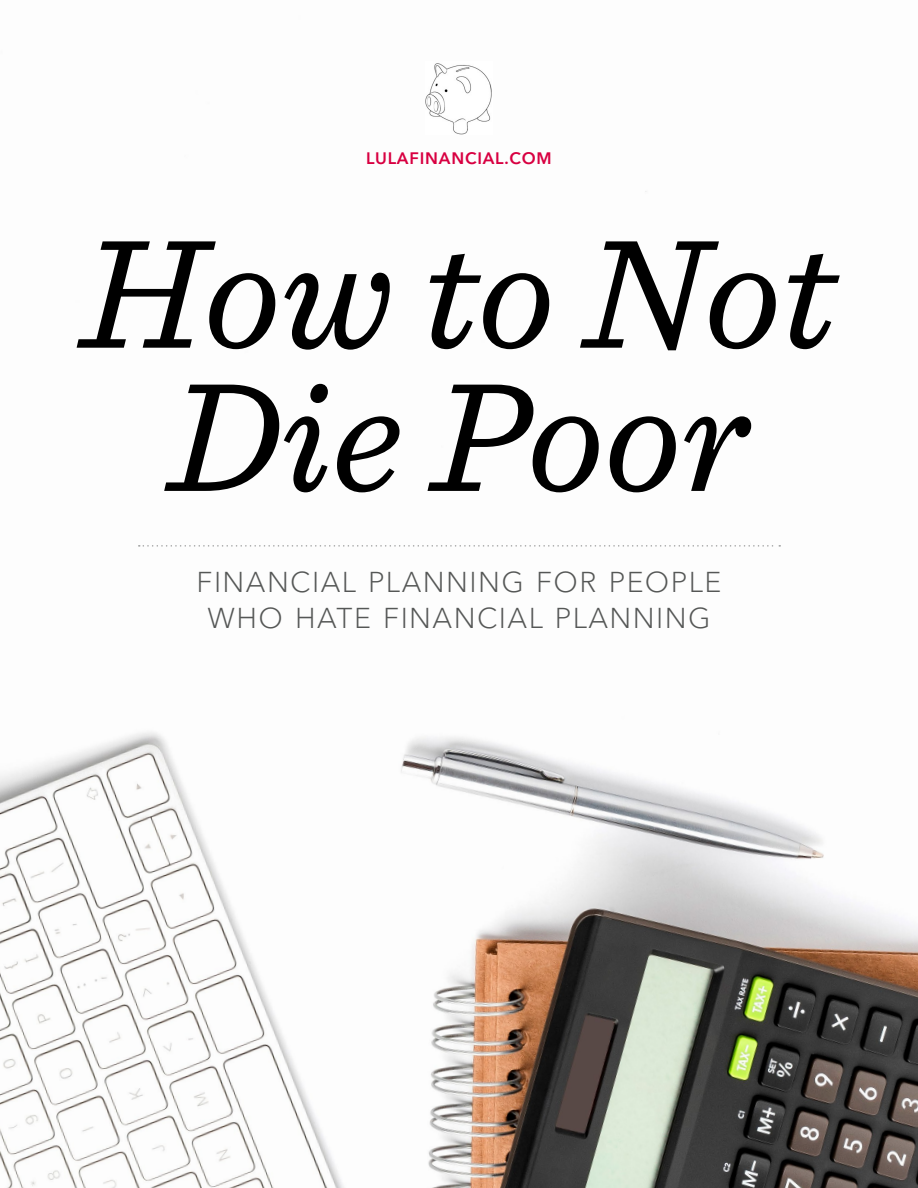
<style>
.page{position:relative;width:918px;height:1188px;background:#fff}
.page>*{position:absolute;margin:0;border:0;box-sizing:border-box;transform-origin:0 0}
.t1{font:italic 162.75px/143.2px "Sentinel";color:#000;text-align:center}
.t2{font:300 28.5px/36px "Avenir Next LT Pro";letter-spacing:.05em;color:#555756;text-align:center}
.t3{font:600 16.5px "Avenir Next LT Pro";letter-spacing:.05em;color:#d80041}
</style>
<div class="page">
<img style="left:0;top:191px;width:918px;height:997px">
<img style="left:425px;top:63px;width:67px;height:72px">
<svg style="left:139px;top:545px;width:641px;height:2px"></svg>
<p class="t3" style="left:366px;top:148px;width:187px">LULAFINANCIAL.COM</p>
<h1 class="t1" style="left:80px;top:212px;width:759px">How to Not<br>Die Poor</h1>
<p class="t2" style="left:197px;top:564px;width:526px">FINANCIAL PLANNING FOR PEOPLE<br>WHO HATE FINANCIAL PLANNING</p>
</div>
